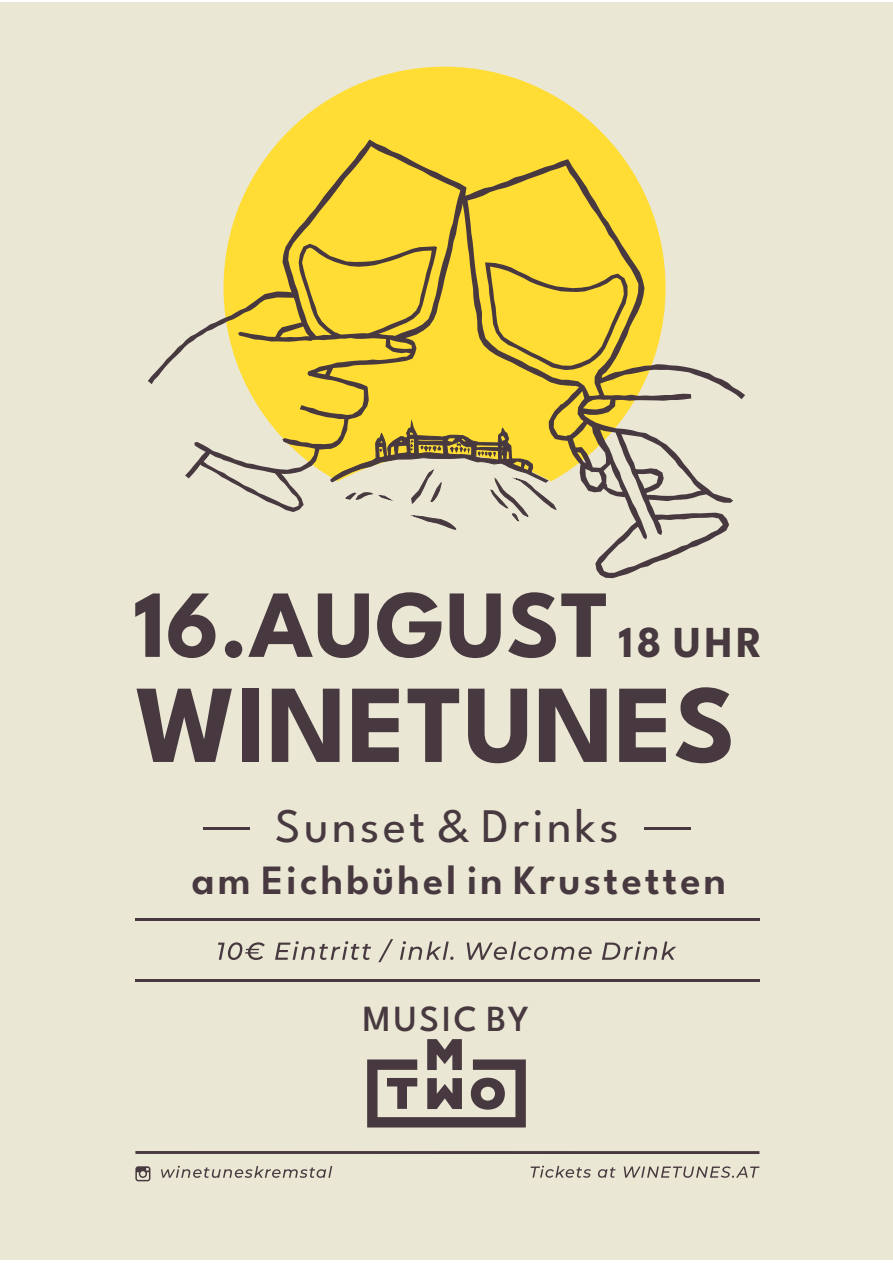
<style>
.page{position:relative;width:893px;height:1263px;background:#fff}
.page>*{position:absolute;margin:0;border:0;box-sizing:border-box;transform-origin:0 0}
.t1{font:700 111px "League Spartan";color:#47393f}
.t2{font:700 96px "League Spartan";color:#47393f}
.t3{font:48.15px "League Spartan";letter-spacing:.07em;color:#47393f}
.t4{font:600 41.55px "League Spartan";letter-spacing:.075em;color:#47393f}
.t5{font:500 36.75px "League Spartan";letter-spacing:.075em;color:#47393f}
.s1{font-size:44.1px}
</style>
<div class="page">
<div style="left:0;top:3px;width:893px;height:1257px;background:#eae7d4"></div>
<hr style="left:135px;top:918px;width:624px;height:3px;background:#47393f">
<hr style="left:203px;top:827px;width:46px;height:3px;background:#47393f">
<hr style="left:644px;top:827px;width:46px;height:3px;background:#47393f">
<hr style="left:135px;top:979px;width:624px;height:3px;background:#47393f">
<hr style="left:135px;top:1151px;width:624px;height:3px;background:#47393f">
<svg style="left:531px;top:1165px;width:60px;height:13px"></svg>
<svg style="left:598px;top:1167px;width:17px;height:11px"></svg>
<svg style="left:624px;top:1166px;width:136px;height:12px"></svg>
<svg style="left:161px;top:1166px;width:171px;height:12px"></svg>
<svg style="left:135px;top:1166px;width:15px;height:15px"></svg>
<svg style="left:218px;top:942px;width:47px;height:18px"></svg>
<svg style="left:275px;top:941px;width:96px;height:19px"></svg>
<svg style="left:378px;top:939px;width:15px;height:23px"></svg>
<svg style="left:400px;top:941px;width:276px;height:19px"></svg>
<svg style="left:281px;top:67px;width:327px;height:72px;fill:#ffdd35"></svg>
<svg style="left:148px;top:139px;width:597px;height:439px"></svg>
<svg style="left:367px;top:1039px;width:159px;height:88px"></svg>
<h2 class="t2" style="left:134px;top:549px;width:630px">16.AUGUST <span class="s1">18 UHR</span></h2>
<h1 class="t1" style="left:135px;top:637px;width:602px">WINETUNES</h1>
<p class="t3" style="left:275px;top:790px;width:345px">Sunset &amp; Drinks</p>
<p class="t4" style="left:192px;top:848px;width:536px">am Eichbühel in Krustetten</p>
<p class="t5" style="left:363px;top:991px;width:168px">MUSIC BY</p>
</div>
